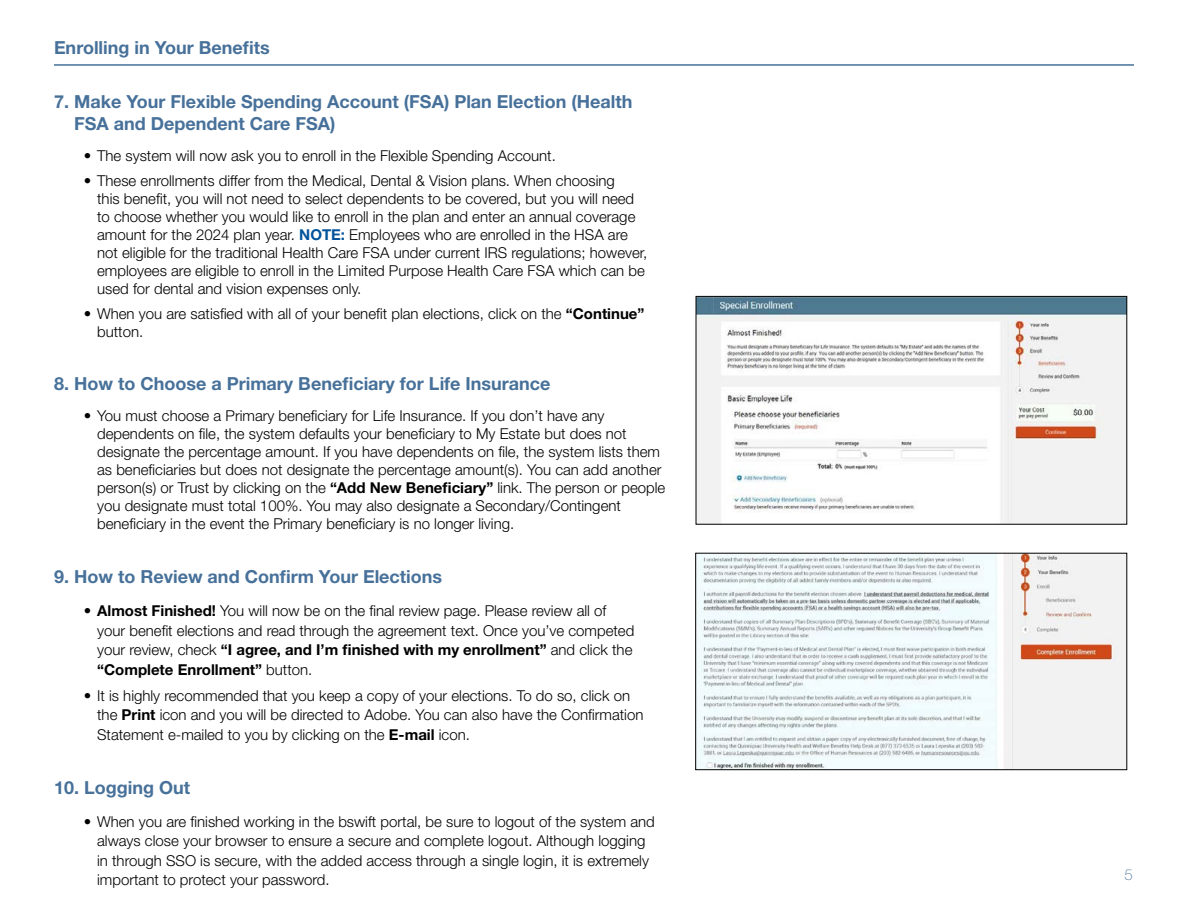
<style>
.page{position:relative;width:1188px;height:918px;background:#fff}
.page>*{position:absolute;margin:0;border:0;box-sizing:border-box;transform-origin:0 0}
.t1{font:700 18px/21.6px "Helvetica Neue LT Std";color:#47719a}
.t2{font:300 15px/18px "Helvetica Neue LT Std";color:#000}
.t3{font:100 15px "Helvetica Neue LT Std";color:#47719a}
.s1{font-weight:700;color:#00539b}
.s2{font-weight:700}
</style>
<div class="page">
<hr style="left:54px;top:64px;width:1080px;height:2px;background:#47719a">
<img style="left:698px;top:298px;width:427px;height:225px">
<div style="left:696px;top:296px;width:431px;height:229px;border:1px solid #000"></div>
<img style="left:697px;top:555px;width:428px;height:213px">
<div style="left:695px;top:553px;width:432px;height:217px;border:1px solid #000"></div>
<p class="t1" style="left:54px;top:37px;width:217px">Enrolling in Your Benefits</p>
<p class="t1" style="left:74px;top:90px;width:560px;text-indent:-20px">7. Make Your Flexible Spending Account (FSA) Plan Election (Health<br>FSA and Dependent Care FSA)</p>
<p class="t2" style="left:84px;top:146px;width:474px">• The system will now ask you to enroll in the Flexible Spending Account.</p>
<p class="t2" style="left:97px;top:171px;width:552px;text-indent:-14px">• These enrollments differ from the Medical, Dental &amp; Vision plans. When choosing<br>this benefit, you will not need to select dependents to be covered, but you will need to choose whether you would like to enroll in the plan and enter an annual coverage amount for the 2024 plan year. <span class="s1">NOTE:</span> Employees who are enrolled in the HSA are not eligible for the traditional Health Care FSA under current IRS regulations; however, employees are eligible to enroll in the Limited Purpose Health Care FSA which can be used for dental and vision expenses only.</p>
<p class="t2" style="left:97px;top:304px;width:549px;text-indent:-14px">• When you are satisfied with all of your benefit plan elections, click on the <span class="s2">“Continue” </span>button.</p>
<p class="t1" style="left:54px;top:372px;width:498px">8. How to Choose a Primary Beneficiary for Life Insurance</p>
<p class="t2" style="left:97px;top:407px;width:570px;text-indent:-14px">• You must choose a Primary beneficiary for Life Insurance. If you don’t have any dependents on file, the system defaults your beneficiary to My Estate but does not designate the percentage amount. If you have dependents on file, the system lists them as beneficiaries but does not designate the percentage amount(s). You can add another person(s) or Trust by clicking on the <span class="s2">“Add New Beneficiary”</span> link. The person or people you designate must total 100%. You may also designate a Secondary/Contingent beneficiary in the event the Primary beneficiary is no longer living.</p>
<p class="t1" style="left:54px;top:566px;width:390px">9. How to Review and Confirm Your Elections</p>
<p class="t2" style="left:97px;top:601px;width:539px;line-height:19.5px;text-indent:-14px"><span class="s2">• Almost Finished!</span> You will now be on the final review page. Please review all of your benefit elections and read through the agreement text. Once you’ve competed your review, check <span class="s2">“I agree, and I’m finished with my enrollment”</span> and click the <span class="s2">“Complete Enrollment”</span> button.</p>
<p class="t2" style="left:97px;top:686px;width:548px;line-height:19.5px;text-indent:-14px">• It is highly recommended that you keep a copy of your elections. To do so, click on the <span class="s2">Print</span> icon and you will be directed to Adobe. You can also have the Confirmation<br>Statement e-mailed to you by clicking on the <span class="s2">E-mail</span> icon.</p>
<p class="t1" style="left:54px;top:776px;width:138px">10. Logging Out</p>
<p class="t2" style="left:97px;top:812px;width:559px;line-height:19.5px;text-indent:-14px">• When you are finished working in the bswift portal, be sure to logout of the system and always close your browser to ensure a secure and complete logout. Although logging in through SSO is secure, with the added access through a single login, it is extremely important to protect your password.</p>
<p class="t3" style="left:1125px;top:866px;width:10px">5</p>
</div>
